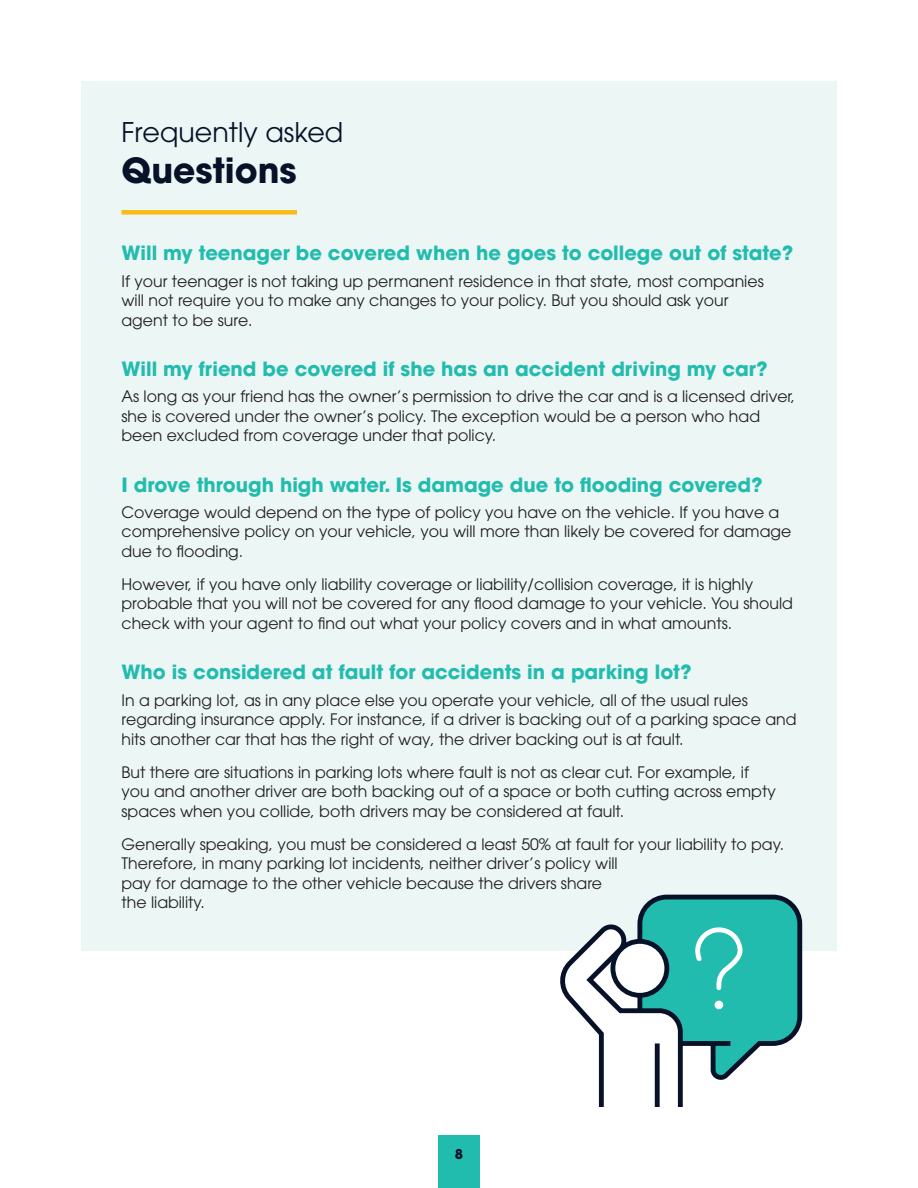
<style>
.page{position:relative;width:918px;height:1188px;background:#fff}
.page>*{position:absolute;margin:0;border:0;box-sizing:border-box;transform-origin:0 0}
.header_test{font:700 34.5px "ITC Avant Garde Pro";color:#071229}
.header_test-2{font:27px "ITC Avant Garde Pro";color:#071229}
.subhead_boldMint{font:700 19.5px "ITC Avant Garde Pro";color:#22bcae}
.t1{font:15.75px/19.5px "ITC Avant Garde Pro";color:#231f20}
.t2{font:700 13.5px "ITC Avant Garde Pro";color:#071229}
</style>
<div class="page">
<div style="left:438px;top:1135px;width:42px;height:53px;background:#22bcae"></div>
<div style="left:81px;top:81px;width:756px;height:869px;background:#ebf6f5"></div>
<div style="left:122px;top:210px;width:175px;height:5px;background:#f8bb15"></div>
<svg style="left:556px;top:894px;width:248px;height:212px"></svg>
<div style="left:715px;top:1001px;width:8px;height:8px;border:5px solid #fff;border-radius:50%"></div>
<p class="header_test-2" style="left:122px;top:115px;width:223px">Frequently asked</p>
<p class="header_test" style="left:122px;top:147px;width:177px">Questions</p>
<p class="subhead_boldMint" style="left:122px;top:240px;width:673px">Will my teenager be covered when he goes to college out of state?</p>
<p class="t1" style="left:122px;top:271px;width:644px">If your teenager is not taking up permanent residence in that state, most companies will not require you to make any changes to your policy. But you should ask your agent to be sure.</p>
<p class="subhead_boldMint" style="left:122px;top:356px;width:648px">Will my friend be covered if she has an accident driving my car?</p>
<p class="t1" style="left:122px;top:387px;width:675px">As long as your friend has the owner’s permission to drive the car and is a licensed driver, she is covered under the owner’s policy. The exception would be a person who had been excluded from coverage under that policy.</p>
<p class="subhead_boldMint" style="left:122px;top:472px;width:643px">I drove through high water. Is damage due to flooding covered?</p>
<p class="t1" style="left:122px;top:502px;width:671px">Coverage would depend on the type of policy you have on the vehicle. If you have a comprehensive policy on your vehicle, you will more than likely be covered for damage due to flooding.</p>
<p class="t1" style="left:122px;top:574px;width:673px">However, if you have only liability coverage or liability/collision coverage, it is highly probable that you will not be covered for any flood damage to your vehicle. You should check with your agent to find out what your policy covers and in what amounts.</p>
<p class="subhead_boldMint" style="left:122px;top:659px;width:572px">Who is considered at fault for accidents in a parking lot?</p>
<p class="t1" style="left:122px;top:690px;width:676px">In a parking lot, as in any place else you operate your vehicle, all of the usual rules regarding insurance apply. For instance, if a driver is backing out of a parking space and hits another car that has the right of way, the driver backing out is at fault.</p>
<p class="t1" style="left:122px;top:762px;width:656px">But there are situations in parking lots where fault is not as clear cut. For example, if you and another driver are both backing out of a space or both cutting across empty spaces when you collide, both drivers may be considered at fault.</p>
<p class="t1" style="left:122px;top:834px;width:664px">Generally speaking, you must be considered a least 50% at fault for your liability to pay.<br>Therefore, in many parking lot incidents, neither driver’s policy will<br>pay for damage to the other vehicle because the drivers share<br>the liability.</p>
<p class="t2" style="left:455px;top:1145px;width:10px">8</p>
</div>
